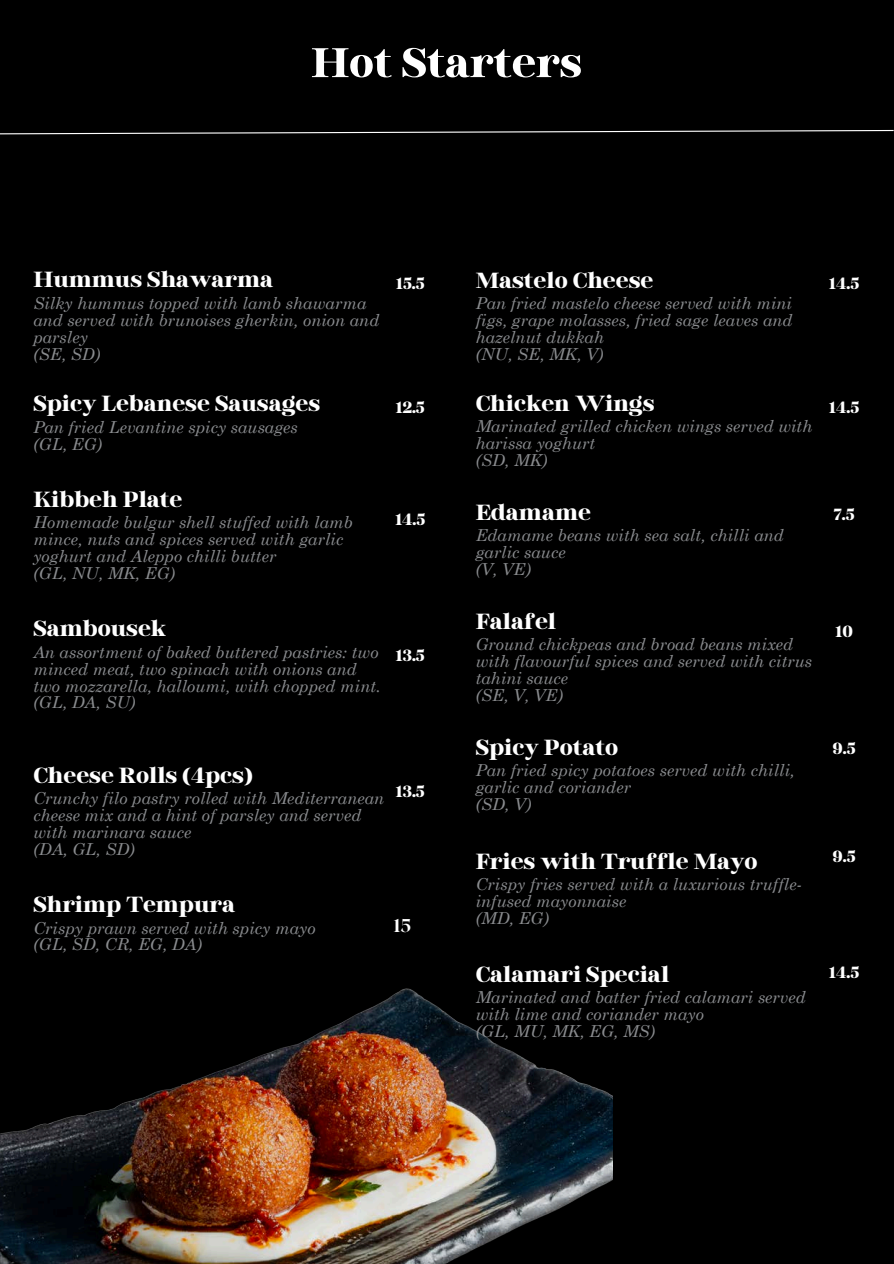
<style>
.page{position:relative;width:894px;height:1264px;background:#fff}
.page>*{position:absolute;margin:0;border:0;box-sizing:border-box;transform-origin:0 0}
.t1{font:700 51px "Binggo Wood Display";color:#fff}
.t2{font:700 27px "Binggo Wood Display";color:#fff}
.t3{font:700 19.95px "Binggo Wood Display";color:#fff}
.t4{font:800 18.45px "Roxborough CF";color:#fff}
.t5{font:italic 16.5px/17px "Century Schoolbook";color:#898b8e}
</style>
<div class="page">
<div style="left:0;top:0;width:893px;height:1263px;background:#000"></div>
<svg style="left:0;top:129px;width:893px;height:6px"></svg>
<img style="left:0;top:988px;width:612px;height:275px">
<p class="t1" style="left:311px;top:37px;width:272px">Hot Starters</p>
<p class="t2" style="left:33px;top:266px;width:241px">Hummus Shawarma</p>
<p class="t5" style="left:33px;top:294px;width:347px">Silky hummus topped with lamb shawarma and served with brunoises gherkin, onion and parsley</p>
<p class="t5" style="left:33px;top:345px;width:68px">(SE, SD)</p>
<p class="t2" style="left:33px;top:390px;width:288px">Spicy Lebanese Sausages</p>
<p class="t5" style="left:33px;top:418px;width:266px">Pan fried Levantine spicy sausages</p>
<p class="t5" style="left:33px;top:435px;width:70px">(GL, EG)</p>
<p class="t2" style="left:33px;top:485px;width:150px">Kibbeh Plate</p>
<p class="t5" style="left:33px;top:513px;width:321px">Homemade bulgur shell stuffed with lamb mince, nuts and spices served with garlic yoghurt and Aleppo chilli butter</p>
<p class="t5" style="left:33px;top:564px;width:143px">(GL, NU, MK, EG)</p>
<p class="t2" style="left:33px;top:615px;width:134px">Sambousek</p>
<p class="t5" style="left:33px;top:643px;width:349px">An assortment of baked buttered pastries: two minced meat, two spinach with onions and two mozzarella, halloumi, with chopped mint.</p>
<p class="t5" style="left:33px;top:693px;width:103px">(GL, DA, SU)</p>
<p class="t3" style="left:396px;top:273px;width:30px">15.5</p>
<p class="t3" style="left:396px;top:397px;width:30px">12.5</p>
<p class="t3" style="left:395px;top:509px;width:31px">14.5</p>
<p class="t3" style="left:396px;top:645px;width:30px">13.5</p>
<p class="t2" style="left:33px;top:761px;width:220px">Cheese Rolls (4pcs)</p>
<p class="t5" style="left:33px;top:789px;width:352px">Crunchy filo pastry rolled with Mediterranean cheese mix and a hint of parsley and served with marinara sauce</p>
<p class="t5" style="left:33px;top:840px;width:103px">(DA, GL, SD)</p>
<p class="t2" style="left:33px;top:890px;width:203px">Shrimp Tempura</p>
<p class="t5" style="left:33px;top:918px;width:284px">Crispy prawn served with spicy mayo</p>
<p class="t5" style="left:33px;top:935px;width:170px">(GL, SD, CR, EG, DA)</p>
<p class="t3" style="left:396px;top:781px;width:30px">13.5</p>
<p class="t4" style="left:394px;top:913px;width:19px">15</p>
<p class="t2" style="left:475px;top:267px;width:179px">Mastelo Cheese</p>
<p class="t5" style="left:475px;top:294px;width:318px;text-align:justify">Pan fried mastelo cheese served with mini figs, grape molasses, fried sage leaves and hazelnut dukkah</p>
<p class="t5" style="left:475px;top:345px;width:129px">(NU, SE, MK, V)</p>
<p class="t2" style="left:475px;top:390px;width:180px">Chicken Wings</p>
<p class="t5" style="left:475px;top:417px;width:338px">Marinated grilled chicken wings served with harissa yoghurt</p>
<p class="t5" style="left:475px;top:451px;width:73px">(SD, MK)</p>
<p class="t2" style="left:475px;top:499px;width:117px">Edamame</p>
<p class="t5" style="left:475px;top:526px;width:310px">Edamame beans with sea salt, chilli and garlic sauce</p>
<p class="t5" style="left:475px;top:560px;width:57px">(V, VE)</p>
<p class="t2" style="left:475px;top:608px;width:82px">Falafel</p>
<p class="t5" style="left:475px;top:635px;width:338px">Ground chickpeas and broad beans mixed with flavourful spices and served with citrus tahini sauce</p>
<p class="t5" style="left:475px;top:686px;width:89px">(SE, V, VE)</p>
<p class="t2" style="left:475px;top:734px;width:144px">Spicy Potato</p>
<p class="t5" style="left:475px;top:761px;width:320px">Pan fried spicy potatoes served with chilli, garlic and coriander</p>
<h2 class="t5" style="left:475px;top:795px;width:57px">(SD, V)</h2>
<h2 class="t2" style="left:475px;top:847px;width:283px">Fries with Truffle Mayo</h2>
<h2 class="t5" style="left:475px;top:874px;width:328px">Crispy fries served with a luxurious truffle&shy;infused mayonnaise</h2>
<h2 class="t5" style="left:475px;top:908px;width:75px">(MD, EG)</h2>
<h2 class="t2" style="left:475px;top:960px;width:195px">Calamari Special</h2>
<h2 class="t5" style="left:475px;top:987px;width:331px">Marinated and batter fried calamari served with lime and coriander mayo</h2>
<p class="t5" style="left:475px;top:1021px;width:181px">(GL, MU, MK, EG, MS)</p>
<p class="t3" style="left:829px;top:273px;width:31px">14.5</p>
<h2 class="t3" style="left:829px;top:397px;width:31px">14.5</h2>
<h2 class="t3" style="left:833px;top:504px;width:22px">7.5</h2>
<p class="t3" style="left:835px;top:621px;width:19px">10</p>
<h2 class="t3" style="left:832px;top:738px;width:24px">9.5</h2>
<h2 class="t3" style="left:832px;top:846px;width:24px">9.5</h2>
<h2 class="t3" style="left:829px;top:962px;width:31px">14.5</h2>
</div>
